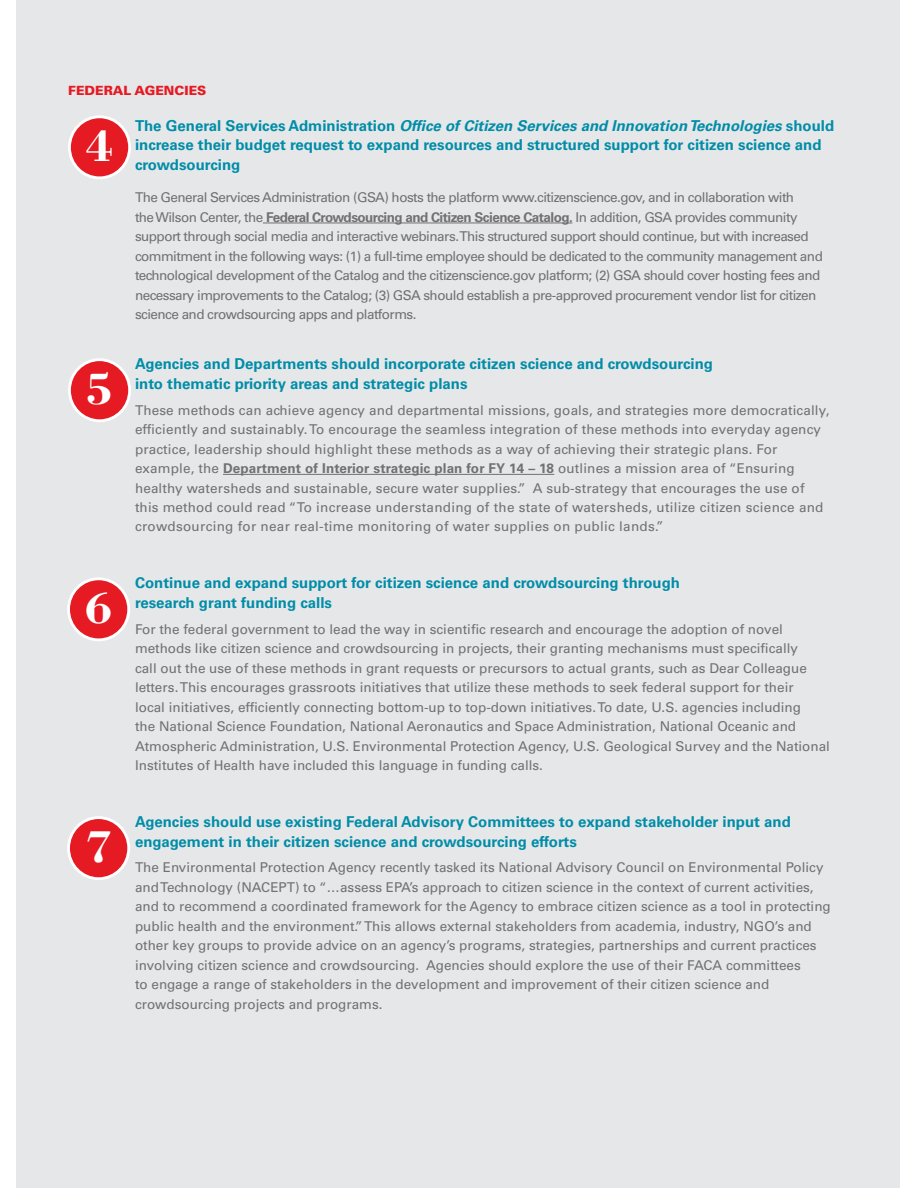
<style>
.page{position:relative;width:918px;height:1188px;background:#fff}
.page>*{position:absolute;margin:0;border:0;box-sizing:border-box;transform-origin:0 0}
.t1{font:700 46.05px "Bodoni";color:#fff}
.t2{font:700 15px/19.5px "Univers LT Std";color:#008da8}
.t3{font:13.5px/19.5px "Univers LT Std";color:#717074}
.t4{font:13.5px/19.5px "Univers LT Std";letter-spacing:-.04em;color:#717074}
.t5{font:900 12.75px "Univers LT Std";color:#e51a23}
.s1{font-style:italic}
.s2{font-weight:700}
</style>
<div class="page">
<div style="left:16px;top:0;width:884px;height:1188px;background:#e6e7e9"></div>
<div style="left:69px;top:579px;width:60px;height:61px;background:#e51a23;border-radius:50%"></div>
<div style="left:67px;top:577px;width:63px;height:64px;border:3px solid #fff;border-radius:50%"></div>
<div style="left:69px;top:818px;width:60px;height:61px;background:#e51a23;border-radius:50%"></div>
<div style="left:67px;top:816px;width:63px;height:64px;border:3px solid #fff;border-radius:50%"></div>
<hr style="left:223px;top:474px;width:331px;height:1px;background:#717074">
<div style="left:69px;top:360px;width:61px;height:61px;background:#e51a23;border-radius:50%"></div>
<div style="left:68px;top:358px;width:63px;height:64px;border:3px solid #fff;border-radius:50%"></div>
<div style="left:69px;top:117px;width:61px;height:61px;background:#e51a23;border-radius:50%"></div>
<div style="left:68px;top:115px;width:63px;height:64px;border:3px solid #fff;border-radius:50%"></div>
<hr style="left:263px;top:223px;width:309px;height:1px;background:#717074">
<p class="t5" style="left:68px;top:82px;width:140px">FEDERAL AGENCIES</p>
<h1 class="t1" style="left:85px;top:117px;width:30px">4</h1>
<p class="t2" style="left:135px;top:116px;width:701px">The General Services Administration <span class="s1">Office of Citizen Services and Innovation Technologies</span> should increase their budget request to expand resources and structured support for citizen science and crowdsourcing</p>
<p class="t4" style="left:135px;top:188px;width:689px">The General Services Administration (GSA) hosts the platform www.citizenscience.gov, and in collaboration with<br>the Wilson Center, the <span class="s2">Federal Crowdsourcing and Citizen Science Catalog.</span> In addition, GSA provides community support through social media and interactive webinars. This structured support should continue, but with increased commitment in the following ways: (1) a full-time employee should be dedicated to the community management and technological development of the Catalog and the citizenscience.gov platform; (2) GSA should cover hosting fees and necessary improvements to the Catalog; (3) GSA should establish a pre-approved procurement vendor list for citizen science and crowdsourcing apps and platforms.</p>
<h1 class="t1" style="left:85px;top:360px;width:30px">5</h1>
<h1 class="t1" style="left:85px;top:579px;width:30px">6</h1>
<h1 class="t1" style="left:85px;top:818px;width:30px">7</h1>
<p class="t2" style="left:135px;top:354px;width:580px">Agencies and Departments should incorporate citizen science and crowdsourcing into thematic priority areas and strategic plans</p>
<p class="t3" style="left:135px;top:400px;width:696px">These methods can achieve agency and departmental missions, goals, and strategies more democratically, efficiently and sustainably. To encourage the seamless integration of these methods into everyday agency practice, leadership should highlight these methods as a way of achieving their strategic plans. For example, the <span class="s2">Department of Interior strategic plan for FY 14 – 18</span> outlines a mission area of “Ensuring healthy watersheds and sustainable, secure water supplies.” A sub-strategy that encourages the use of this method could read “To increase understanding of the state of watersheds, utilize citizen science and crowdsourcing for near real-time monitoring of water supplies on public lands.”</p>
<p class="t2" style="left:135px;top:573px;width:547px">Continue and expand support for citizen science and crowdsourcing through research grant funding calls</p>
<p class="t3" style="left:135px;top:619px;width:697px">For the federal government to lead the way in scientific research and encourage the adoption of novel methods like citizen science and crowdsourcing in projects, their granting mechanisms must specifically<br>call out the use of these methods in grant requests or precursors to actual grants, such as Dear Colleague letters. This encourages grassroots initiatives that utilize these methods to seek federal support for their<br>local initiatives, efficiently connecting bottom-up to top-down initiatives. To date, U.S. agencies including<br>the National Science Foundation, National Aeronautics and Space Administration, National Oceanic and Atmospheric Administration, U.S. Environmental Protection Agency, U.S. Geological Survey and the National Institutes of Health have included this language in funding calls.</p>
<p class="t2" style="left:135px;top:812px;width:657px">Agencies should use existing Federal Advisory Committees to expand stakeholder input and engagement in their citizen science and crowdsourcing efforts</p>
<p class="t3" style="left:135px;top:858px;width:697px">The Environmental Protection Agency recently tasked its National Advisory Council on Environmental Policy and Technology (NACEPT) to “…assess EPA’s approach to citizen science in the context of current activities, and to recommend a coordinated framework for the Agency to embrace citizen science as a tool in protecting public health and the environment.” This allows external stakeholders from academia, industry, NGO’s and other key groups to provide advice on an agency’s programs, strategies, partnerships and current practices involving citizen science and crowdsourcing. Agencies should explore the use of their FACA committees<br>to engage a range of stakeholders in the development and improvement of their citizen science and crowdsourcing projects and programs.</p>
</div>
